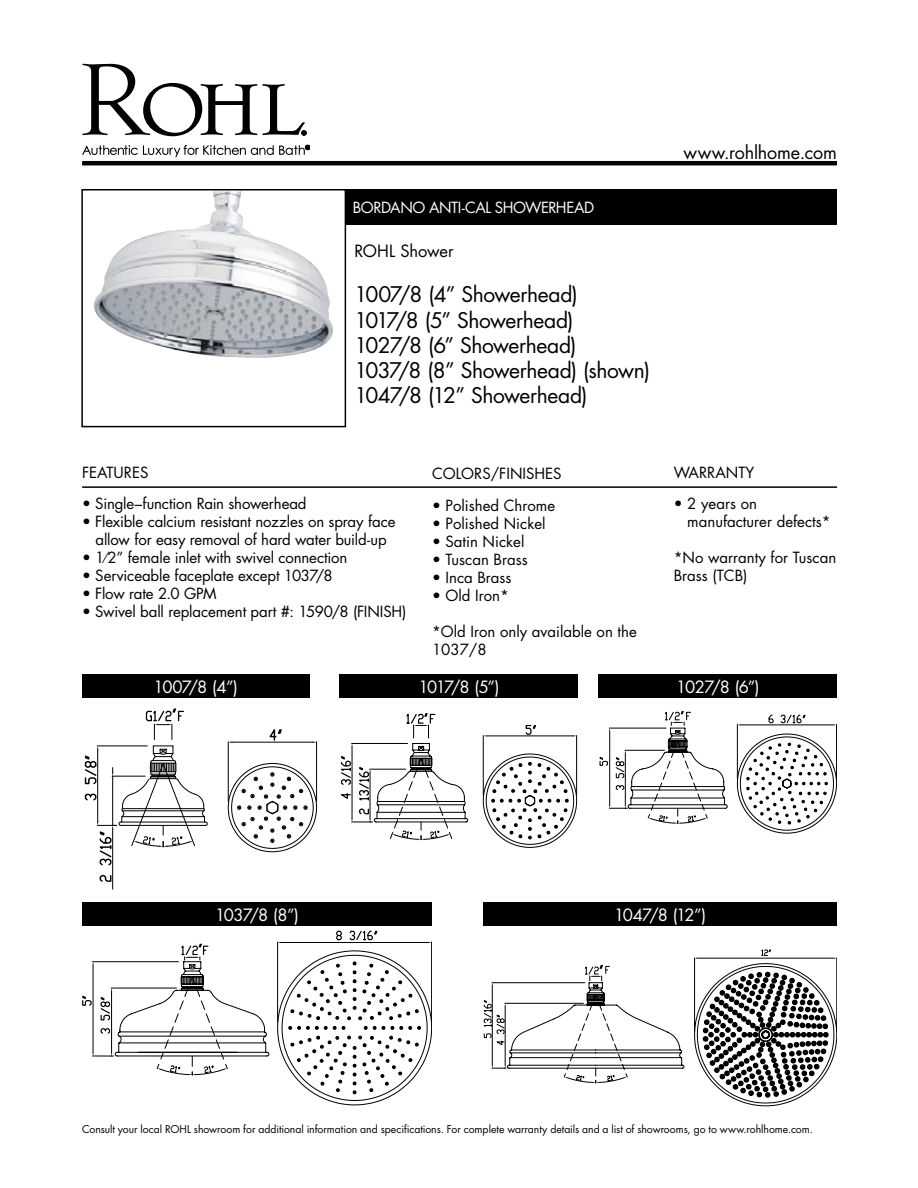
<style>
.page{position:relative;width:918px;height:1188px;background:#fff}
.page>*{position:absolute;margin:0;border:0;box-sizing:border-box;transform-origin:0 0}
.t1{font:21px/25.2px "Futura";letter-spacing:-.02em;color:#000}
.t2{font:18px "Futura";letter-spacing:-.005em;color:#000}
.t3{font:16.5px "Futura";letter-spacing:-.075em;color:#fff}
.t4{font:16.5px "Futura";letter-spacing:-.005em;color:#000}
.t5{font:15px/18px "Futura";letter-spacing:-.005em;color:#000}
.t6{font:15px "Futura";letter-spacing:-.03em;color:#fff}
.t7{font:10.5px "Futura";letter-spacing:-.005em;color:#000}
.s1{color:#fff}
</style>
<div class="page">
<svg style="left:82px;top:64px;width:224px;height:72px"></svg>
<svg style="left:82px;top:145px;width:228px;height:12px"></svg>
<hr style="left:82px;top:161px;width:755px;height:4px;background:#000">
<div style="left:346px;top:189px;width:491px;height:36px;background:#000"></div>
<img style="left:93px;top:192px;width:240px;height:166px">
<div style="left:81px;top:189px;width:265px;height:238px;border:2px solid #000"></div>
<hr style="left:82px;top:486px;width:755px;height:2px;background:#000">
<hr style="left:316px;top:742px;width:1px;height:59px;background:#000">
<hr style="left:228px;top:742px;width:1px;height:59px;background:#000">
<hr style="left:232px;top:742px;width:80px;height:1px;background:#000">
<svg style="left:268px;top:729px;width:15px;height:13px"></svg>
<hr style="left:112px;top:830px;width:1px;height:59px;background:#000">
<svg style="left:99px;top:874px;width:13px;height:8px"></svg>
<svg style="left:227px;top:763px;width:90px;height:90px"></svg>
<svg style="left:84px;top:708px;width:124px;height:159px"></svg>
<svg style="left:341px;top:713px;width:236px;height:135px"></svg>
<svg style="left:600px;top:710px;width:237px;height:123px"></svg>
<svg style="left:277px;top:931px;width:155px;height:19px"></svg>
<svg style="left:266px;top:950px;width:166px;height:155px"></svg>
<svg style="left:82px;top:943px;width:184px;height:133px"></svg>
<svg style="left:694px;top:950px;width:143px;height:156px"></svg>
<svg style="left:484px;top:965px;width:201px;height:118px"></svg>
<div style="left:82px;top:674px;width:227px;height:23px;background:#000"></div>
<div style="left:340px;top:674px;width:238px;height:23px;background:#000"></div>
<div style="left:599px;top:674px;width:238px;height:23px;background:#000"></div>
<div style="left:82px;top:902px;width:350px;height:24px;background:#000"></div>
<div style="left:483px;top:902px;width:354px;height:24px;background:#000"></div>
<p class="t6" style="left:353px;top:197px;width:243px">BORDANO ANTI-CAL SHOWERHEAD</p>
<p class="t4" style="left:354px;top:240px;width:101px">ROHL Shower</p>
<h1 class="t1" style="left:354px;top:282px;width:297px">1007/8 (4” Showerhead)<br>1017/8 (5” Showerhead)<br>1027/8 (6” Showerhead)<br>1037/8 (8” Showerhead) (shown)<br>1047/8 (12” Showerhead)</h1>
<p class="t5" style="left:82px;top:463px;width:68px">FEATURES</p>
<p class="t5" style="left:82px;top:495px;width:226px">• Single–function Rain showerhead</p>
<p class="t5" style="left:82px;top:513px;width:315px;text-align:center">• Flexible calcium resistant nozzles on spray face allow for easy removal of hard water build-up</p>
<p class="t5" style="left:82px;top:549px;width:267px">• 1⁄2” female inlet with swivel connection</p>
<p class="t5" style="left:82px;top:567px;width:252px">• Serviceable faceplate except 1037/8</p>
<p class="t5" style="left:82px;top:585px;width:136px">• Flow rate 2.0 GPM</p>
<p class="t5" style="left:82px;top:603px;width:326px">• Swivel ball replacement part #: 1590/8 (FINISH)</p>
<p class="t5" style="left:432px;top:465px;width:131px">COLORS/FINISHES</p>
<p class="t5" style="left:432px;top:496px;width:125px">• Polished Chrome</p>
<p class="t5" style="left:432px;top:514px;width:115px">• Polished Nickel</p>
<p class="t5" style="left:432px;top:532px;width:94px">• Satin Nickel</p>
<p class="t5" style="left:432px;top:550px;width:97px">• Tuscan Brass</p>
<p class="t5" style="left:432px;top:568px;width:81px">• Inca Brass</p>
<p class="t5" style="left:432px;top:586px;width:78px">• Old Iron*</p>
<p class="t5" style="left:432px;top:622px;width:206px">*Old Iron only available on the<br>1037/8</p>
<p class="t2" style="left:683px;top:140px;width:155px">www.rohlhome.com</p>
<p class="t5" style="left:674px;top:463px;width:82px">WARRANTY</p>
<p class="t5" style="left:674px;top:495px;width:85px">• 2 years on</p>
<p class="t5" style="left:674px;top:513px;width:158px"><span class="s1">•</span> manufacturer defects*</p>
<p class="t5" style="left:674px;top:549px;width:164px">*No warranty for Tuscan<br>Brass (TCB)</p>
<p class="t3" style="left:154px;top:675px;width:86px">1007/8 (4”)</p>
<p class="t3" style="left:418px;top:675px;width:83px">1017/8 (5”)</p>
<p class="t3" style="left:676px;top:675px;width:85px">1027/8 (6”)</p>
<p class="t3" style="left:215px;top:903px;width:85px">1037/8 (8”)</p>
<p class="t3" style="left:614px;top:904px;width:94px">1047/8 (12”)</p>
<p class="t7" style="left:82px;top:1121px;width:732px">Consult your local ROHL showroom for additional information and specifications. For complete warranty details and a list of showrooms, go to www.rohlhome.com.</p>
</div>
